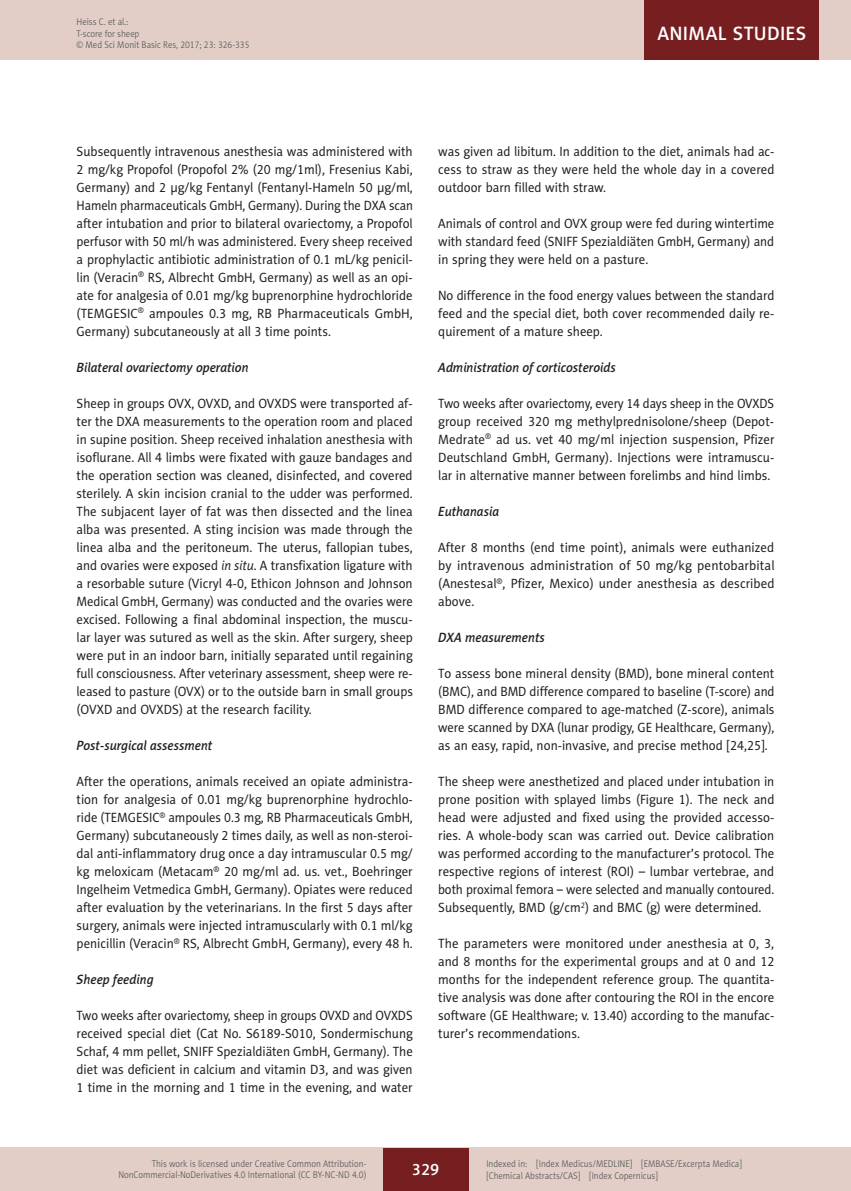
<style>
.page{position:relative;width:851px;height:1191px;background:#fff}
.page>*{position:absolute;margin:0;border:0;box-sizing:border-box;transform-origin:0 0}
.t1{font:19.5px "Naomi Sans EFN Medium";letter-spacing:.015em;color:#fff}
.t2{font:16.5px "Naomi Sans EFN Medium";color:#fff}
.MSM_Body{font:13.5px/18px "Naomi Sans EFN";color:#231f20;text-align:justify;scale:.95 1}
.MSM_Body-2{font:13.5px/18px "Naomi Sans EFN";color:#231f20;text-align:justify;scale:.92 1}
.MSM_Body-3{font:13.5px/18px "Naomi Sans EFN";color:#231f20;text-align:justify;scale:.96 1}
.MSM_Body-4{font:13.5px/18px "Naomi Sans EFN";color:#231f20;text-align:justify;scale:.94 1}
.MSM_Headline_3{font:italic 13.5px "Naomi Sans EFN Medium";color:#231f20;scale:.95 1}
.t3{font:9.75px/11.2px "Naomi Sans EFN Light";color:#57585a;scale:.9 1}
.s1{font-style:italic}
</style>
<div class="page">
<div style="left:0;top:1148px;width:850px;height:43px;background:#e2cec6"></div>
<div style="left:383px;top:1147px;width:85px;height:43px;background:#761e20"></div>
<div style="left:0;top:0;width:850px;height:60px;background:#e2cec6"></div>
<div style="left:644px;top:0;width:175px;height:60px;background:#761e20"></div>
<p class="t3" style="left:77px;top:16px;width:194px">Heiss C. et al.:<br>T-score for sheep<br>© Med Sci Monit Basic Res, 2017; 23: 326-335</p>
<h1 class="t1" style="left:657px;top:22px;width:150px">ANIMAL STUDIES</h1>
<p class="MSM_Body" style="left:77px;top:142px;width:355px">Subsequently intravenous anesthesia was administered with 2 mg/kg Propofol (Propofol 2% (20 mg/1ml), Fresenius Kabi, Germany) and 2 μg/kg Fentanyl (Fentanyl-Hameln 50 μg/ml, Hameln pharmaceuticals GmbH, Germany). During the DXA scan after intubation and prior to bilateral ovariectomy, a Propofol perfusor with 50 ml/h was administered. Every sheep received a prophylactic antibiotic administration of 0.1 mL/kg penicil&shy;lin (Veracin<sup>®</sup> RS, Albrecht GmbH, Germany) as well as an opi&shy;ate for analgesia of 0.01 mg/kg buprenorphine hydrochloride (TEMGESIC<sup>®</sup> ampoules 0.3 mg, RB Pharmaceuticals GmbH, Germany) subcutaneously at all 3 time points.</p>
<p class="MSM_Headline_3" style="left:77px;top:360px;width:182px">Bilateral ovariectomy operation</p>
<p class="MSM_Body" style="left:77px;top:394px;width:355px">Sheep in groups OVX, OVXD, and OVXDS were transported af&shy;ter the DXA measurements to the operation room and placed in supine position. Sheep received inhalation anesthesia with isoflurane. All 4 limbs were fixated with gauze bandages and the operation section was cleaned, disinfected, and covered sterilely. A skin incision cranial to the udder was performed.<br>The subjacent layer of fat was then dissected and the linea alba was presented. A sting incision was made through the linea alba and the peritoneum. The uterus, fallopian tubes, and ovaries were exposed <span class="s1">in situ</span>. A transfixation ligature with a resorbable suture (Vicryl 4-0, Ethicon Johnson and Johnson Medical GmbH, Germany) was conducted and the ovaries were excised. Following a final abdominal inspection, the muscu&shy;lar layer was sutured as well as the skin. After surgery, sheep were put in an indoor barn, initially separated until regaining full consciousness. After veterinary assessment, sheep were re&shy;leased to pasture (OVX) or to the outside barn in small groups (OVXD and OVXDS) at the research facility.</p>
<p class="MSM_Headline_3" style="left:77px;top:738px;width:144px">Post-surgical assessment</p>
<p class="MSM_Body" style="left:77px;top:772px;width:355px">After the operations, animals received an opiate administra&shy;tion for analgesia of 0.01 mg/kg buprenorphine hydrochlo&shy;ride (TEMGESIC<sup>®</sup> ampoules 0.3 mg, RB Pharmaceuticals GmbH, Germany) subcutaneously 2 times daily, as well as non-steroi&shy;dal anti-inflammatory drug once a day intramuscular 0.5 mg/ kg meloxicam (Metacam<sup>®</sup> 20 mg/ml ad. us. vet., Boehringer Ingelheim Vetmedica GmbH, Germany). Opiates were reduced after evaluation by the veterinarians. In the first 5 days after surgery, animals were injected intramuscularly with 0.1 ml/kg penicillin (Veracin<sup>®</sup> RS, Albrecht GmbH, Germany), every 48 h.</p>
<p class="MSM_Headline_3" style="left:77px;top:972px;width:82px">Sheep feeding</p>
<p class="MSM_Body-2" style="left:77px;top:1006px;width:367px">Two weeks after ovariectomy, sheep in groups OVXD and OVXDS received special diet (Cat No. S6189-S010, Sondermischung Schaf, 4 mm pellet, SNIFF Spezialdiäten GmbH, Germany). The diet was deficient in calcium and vitamin D3, and was given 1 time in the morning and 1 time in the evening, and water</p>
<p class="MSM_Body" style="left:438px;top:142px;width:355px">was given ad libitum. In addition to the diet, animals had ac&shy;cess to straw as they were held the whole day in a covered outdoor barn filled with straw.</p>
<p class="MSM_Body-4" style="left:438px;top:214px;width:359px">Animals of control and OVX group were fed during wintertime with standard feed (SNIFF Spezialdiäten GmbH, Germany) and in spring they were held on a pasture.</p>
<p class="MSM_Body-4" style="left:438px;top:286px;width:359px">No difference in the food energy values between the standard feed and the special diet, both cover recommended daily re&shy;quirement of a mature sheep.</p>
<p class="MSM_Headline_3" style="left:438px;top:360px;width:188px">Administration of corticosteroids</p>
<p class="MSM_Body-2" style="left:438px;top:394px;width:367px">Two weeks after ovariectomy, every 14 days sheep in the OVXDS group received 320 mg methylprednisolone/sheep (Depot-Medrate<sup>®</sup> ad us. vet 40 mg/ml injection suspension, Pfizer Deutschland GmbH, Germany). Injections were intramuscu&shy;lar in alternative manner between forelimbs and hind limbs.</p>
<p class="MSM_Headline_3" style="left:438px;top:504px;width:66px">Euthanasia</p>
<p class="MSM_Body" style="left:438px;top:538px;width:355px">After 8 months (end time point), animals were euthanized by intravenous administration of 50 mg/kg pentobarbital (Anestesal<sup>®</sup>, Pfizer, Mexico) under anesthesia as described above.</p>
<p class="MSM_Headline_3" style="left:438px;top:630px;width:114px">DXA measurements</p>
<p class="MSM_Body" style="left:438px;top:664px;width:355px">To assess bone mineral density (BMD), bone mineral content (BMC), and BMD difference compared to baseline (T-score) and BMD difference compared to age-matched (Z-score), animals were scanned by DXA (lunar prodigy, GE Healthcare, Germany), as an easy, rapid, non-invasive, and precise method [24,25].</p>
<p class="MSM_Body" style="left:438px;top:772px;width:355px">The sheep were anesthetized and placed under intubation in prone position with splayed limbs (Figure 1). The neck and head were adjusted and fixed using the provided accesso&shy;ries. A whole-body scan was carried out. Device calibration was performed according to the manufacturer’s protocol. The respective regions of interest (ROI) – lumbar vertebrae, and both proximal femora – were selected and manually contoured.<br>Subsequently, BMD (g/cm<sup>2</sup>) and BMC (g) were determined.</p>
<p class="MSM_Body-3" style="left:438px;top:934px;width:351px">The parameters were monitored under anesthesia at 0, 3, and 8 months for the experimental groups and at 0 and 12 months for the independent reference group. The quantita&shy;tive analysis was done after contouring the ROI in the encore software (GE Healthware; v. 13.40) according to the manufac&shy;turer’s recommendations.</p>
<p class="t3" style="left:118px;top:1158px;width:277px;text-align:right">This work is licensed under Creative Common Attribution-<br>NonCommercial-NoDerivatives 4.0 International (CC BY-NC-ND 4.0)</p>
<p class="t2" style="left:412px;top:1160px;width:29px">329</p>
<p class="t3" style="left:486px;top:1158px;width:285px">Indexed in: [Index Medicus/MEDLINE] [EMBASE/Excerpta Medica] [Chemical Abstracts/CAS] [Index Copernicus]</p>
</div>
